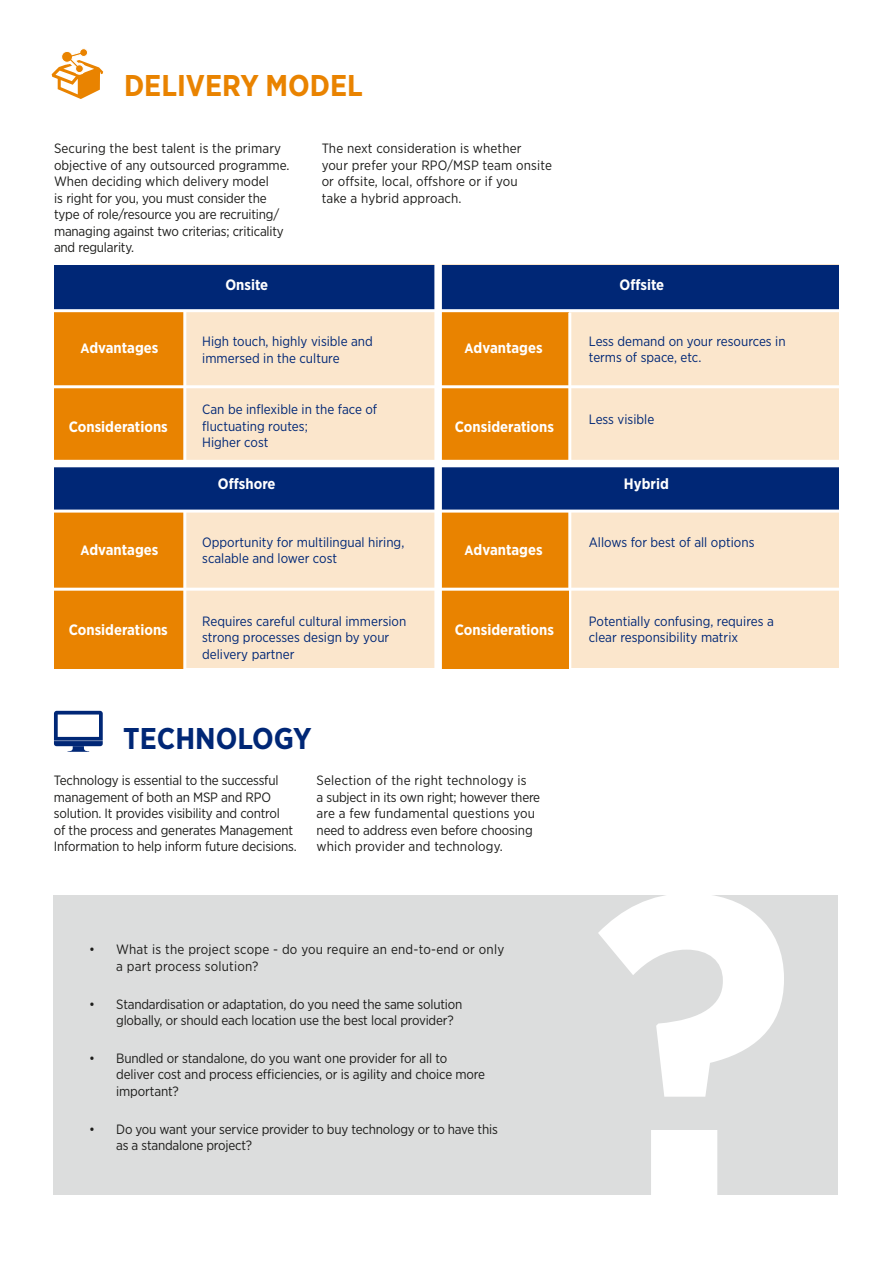
<style>
.page{position:relative;width:893px;height:1263px;background:#fff}
.page>*{position:absolute;margin:0;border:0;box-sizing:border-box;transform-origin:0 0}
.t1{font:700 427.5px "Gotham Narrow";color:#fff}
.t2{font:700 30px "Gotham Narrow";color:#e98300}
.t3{font:700 30px "Gotham Narrow";color:#002776}
.t4{font:700 15px "Gotham Narrow";color:#fff}
.t5{font:13.5px/16.5px "Gotham Narrow";letter-spacing:-.015em;color:#1d1d1b}
.t6{font:13.5px/16.5px "Gotham Narrow";color:#002776}
.t7{font:13.5px/16.5px "Gotham Narrow";letter-spacing:.01em;color:#1d1d1b}
.t8{font:13.5px/16.5px "Gotham Narrow";letter-spacing:.015em;color:#1d1d1b}
.s1{font-size:13.5px}
</style>
<div class="page">
<div style="left:130px;top:265px;width:709px;height:403px;background:#fbe6cc"></div>
<div style="left:54px;top:309px;width:131px;height:76px;background:#e98300"></div>
<div style="left:438px;top:309px;width:131px;height:76px;background:#e98300"></div>
<div style="left:54px;top:387px;width:131px;height:79px;background:#e98300"></div>
<div style="left:438px;top:387px;width:131px;height:79px;background:#e98300"></div>
<div style="left:54px;top:511px;width:131px;height:77px;background:#e98300"></div>
<div style="left:438px;top:511px;width:131px;height:77px;background:#e98300"></div>
<svg style="left:52px;top:48px;width:51px;height:51px"></svg>
<div style="left:54px;top:265px;width:785px;height:44px;background:#002776"></div>
<div style="left:54px;top:465px;width:785px;height:44px;background:#002776"></div>
<hr style="left:568px;top:313px;width:3px;height:149px;background:#fff">
<hr style="left:568px;top:511px;width:3px;height:195px;background:#fff">
<div style="left:54px;top:589px;width:131px;height:79px;background:#e98300"></div>
<div style="left:438px;top:589px;width:131px;height:79px;background:#e98300"></div>
<hr style="left:183px;top:311px;width:3px;height:152px;background:#fff">
<hr style="left:183px;top:510px;width:3px;height:191px;background:#fff">
<hr style="left:36px;top:385px;width:810px;height:3px;background:#fff">
<hr style="left:36px;top:588px;width:810px;height:3px;background:#fff">
<hr style="left:36px;top:510px;width:810px;height:3px;background:#fff">
<div style="left:36px;top:460px;width:810px;height:7px;background:#fff"></div>
<hr style="left:36px;top:309px;width:810px;height:3px;background:#fff">
<div style="left:53px;top:895px;width:785px;height:300px;background:#dcdddd"></div>
<svg style="left:54px;top:711px;width:49px;height:41px"></svg>
<div style="left:434px;top:254px;width:8px;height:454px;background:#fff"></div>
<h2 class="t2" style="left:124px;top:66px;width:240px">DELIVERY MODEL</h2>
<p class="t5" style="left:54px;top:140px;width:237px">Securing the best talent is the primary objective of any outsourced programme.<br>When deciding which delivery model<br>is right for you, you must consider the type of role/resource you are recruiting/ managing against two criterias; criticality and regularity.</p>
<p class="t7" style="left:322px;top:140px;width:232px">The next consideration is whether<br>your prefer your RPO/MSP team onsite or offsite, local, offshore or if you<br>take a hybrid approach.</p>
<p class="t4" style="left:225px;top:275px;width:44px">Onsite</p>
<p class="t4" style="left:619px;top:275px;width:46px">Offsite</p>
<p class="t6" style="left:202px;top:333px;width:172px">High touch, highly visible and immersed in the culture</p>
<p class="t6" style="left:589px;top:333px;width:198px">Less demand on your resources in terms of space, etc.</p>
<p class="t4" style="left:80px;top:338px;width:80px"><span class="s1">A</span>dvantages</p>
<p class="t4" style="left:465px;top:338px;width:80px"><span class="s1">A</span>dvantages</p>
<p class="t6" style="left:202px;top:401px;width:177px">Can be inflexible in the face of fluctuating routes;<br>Higher cost</p>
<p class="t6" style="left:589px;top:411px;width:67px">Less visible</p>
<p class="t4" style="left:69px;top:418px;width:101px">Considerations</p>
<p class="t4" style="left:455px;top:418px;width:101px">Considerations</p>
<p class="t4" style="left:218px;top:474px;width:59px">Offshore</p>
<p class="t4" style="left:624px;top:474px;width:46px">Hybrid</p>
<p class="t6" style="left:202px;top:534px;width:204px">Opportunity for multilingual hiring, scalable and lower cost</p>
<p class="t6" style="left:589px;top:534px;width:167px">Allows for best of all options</p>
<p class="t4" style="left:80px;top:540px;width:80px"><span class="s1">A</span>dvantages</p>
<p class="t4" style="left:465px;top:540px;width:80px"><span class="s1">A</span>dvantages</p>
<p class="t6" style="left:202px;top:613px;width:206px">Requires careful cultural immersion strong processes design by your delivery partner</p>
<p class="t6" style="left:589px;top:613px;width:186px">Potentially confusing, requires a clear responsibility matrix</p>
<p class="t4" style="left:69px;top:620px;width:101px">Considerations</p>
<p class="t4" style="left:455px;top:620px;width:101px">Considerations</p>
<h2 class="t3" style="left:123px;top:719px;width:190px">TECHNOLOGY</h2>
<p class="t5" style="left:54px;top:772px;width:244px">Technology is essential to the successful management of both an MSP and RPO solution. It provides visibility and control<br>of the process and generates Management Information to help inform future decisions.</p>
<p class="t7" style="left:317px;top:772px;width:225px">Selection of the right technology is<br>a subject in its own right; however there are a few fundamental questions you need to address even before choosing which provider and technology.</p>
<p class="t8" style="left:116px;top:941px;width:390px;text-indent:-27px">• What is the project scope - do you require an end-to-end or only a part process solution?</p>
<p class="t5" style="left:116px;top:995px;width:348px;text-indent:-27px">• Standardisation or adaptation, do you need the same solution globally, or should each location use the best local provider?</p>
<p class="t5" style="left:116px;top:1050px;width:370px;text-indent:-27px">• Bundled or standalone, do you want one provider for all to deliver cost and process efficiencies, or is agility and choice more important?</p>
<p class="t5" style="left:116px;top:1120px;width:383px;text-indent:-27px">• Do you want your service provider to buy technology or to have this as a standalone project?</p>
<h1 class="t1" style="left:593px;top:771px;width:206px">?</h1>
</div>
